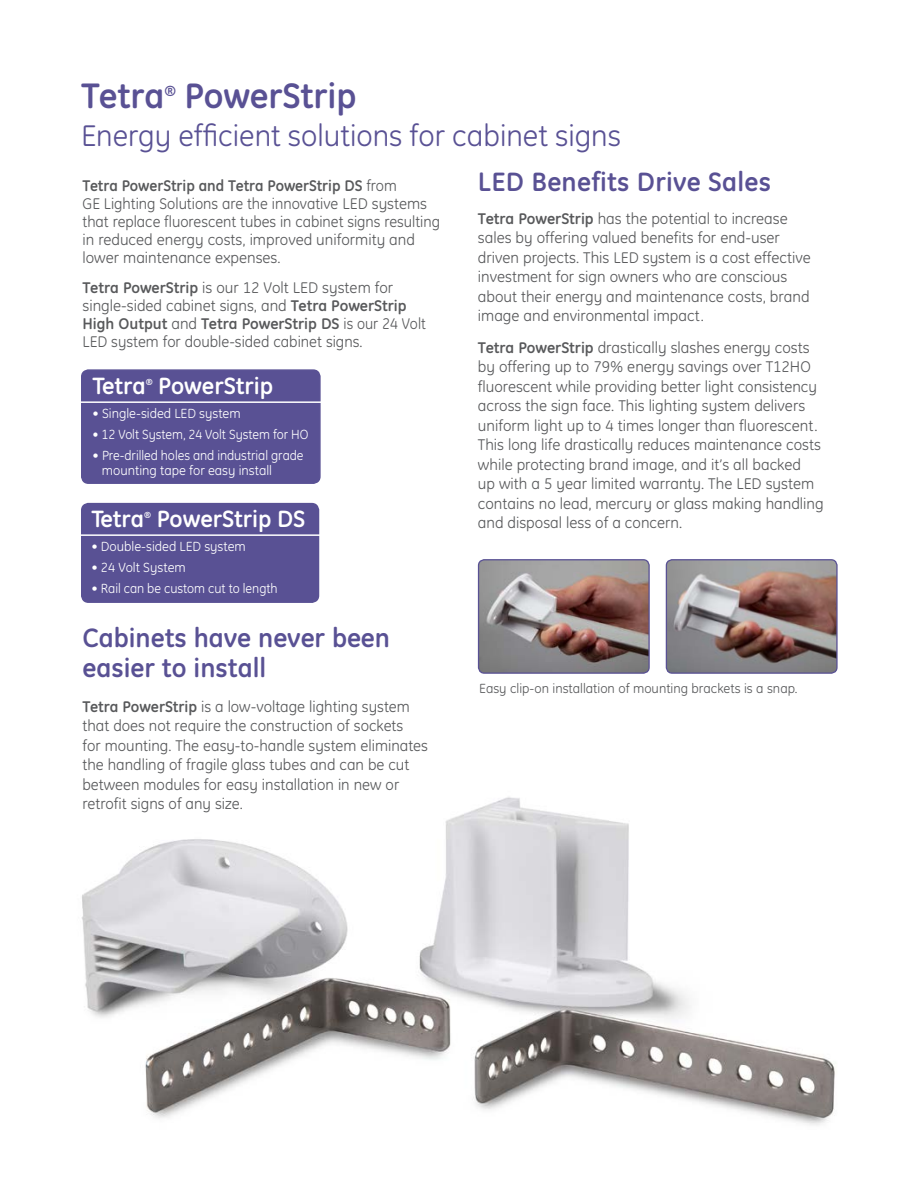
<style>
.page{position:relative;width:918px;height:1188px;background:#fff}
.page>*{position:absolute;margin:0;border:0;box-sizing:border-box;transform-origin:0 0}
.t1{font:700 36px "GE Inspira";color:#595194}
.t2{font:30.3px "GE Inspira";color:#595194}
.t3{font:700 27px/30px "GE Inspira";color:#595194}
.t4{font:700 24px "GE Inspira";color:#fff}
.t5{font:15.75px/19.5px "GE Inspira";color:#58595b}
.t6{font:700 15px "GE Inspira";color:#595194}
.t7{font:13.5px/15px "GE Inspira";color:#fff}
.t8{font:13.5px "GE Inspira";color:#58595b}
.t9{font:700 9px "GE Inspira";color:#fff}
.s1{font-weight:700}
</style>
<div class="page">
<img style="left:82px;top:797px;width:753px;height:328px">
<img style="left:479px;top:560px;width:169px;height:112px">
<div style="left:478px;top:559px;width:172px;height:115px;border:1px solid #595194;border-radius:6px"></div>
<img style="left:667px;top:560px;width:169px;height:112px">
<div style="left:666px;top:559px;width:172px;height:115px;border:1px solid #595194;border-radius:6px"></div>
<div style="left:82px;top:370px;width:238px;height:113px;background:#595194;border-radius:7px"></div>
<div style="left:81px;top:369px;width:240px;height:115px;border:2px solid #595194;border-radius:7px"></div>
<div style="left:82px;top:504px;width:236px;height:98px;background:#595194;border-radius:7px"></div>
<div style="left:81px;top:503px;width:238px;height:100px;border:2px solid #595194;border-radius:7px"></div>
<hr style="left:77px;top:401px;width:248px;height:2px;background:#fff">
<hr style="left:77px;top:534px;width:248px;height:2px;background:#fff">
<h1 class="t1" style="left:81px;top:73px;width:85px">Tetra</h1>
<p class="t6" style="left:164px;top:81px;width:13px">®</p>
<h1 class="t1" style="left:184px;top:73px;width:174px">PowerStrip</h1>
<h2 class="t2" style="left:81px;top:118px;width:542px">Energy efficient solutions for cabinet signs</h2>
<p class="t5" style="left:82px;top:177px;width:359px;line-height:18px"><span class="s1">Tetra PowerStrip and Tetra PowerStrip DS</span> from<br>GE Lighting Solutions are the innovative LED systems that replace fluorescent tubes in cabinet signs resulting in reduced energy costs, improved uniformity and lower maintenance expenses.</p>
<p class="t5" style="left:82px;top:279px;width:345px;line-height:18px"><span class="s1">Tetra PowerStrip</span> is our 12 Volt LED system for single-sided cabinet signs, and <span class="s1">Tetra PowerStrip High Output</span> and <span class="s1">Tetra PowerStrip DS</span> is our 24 Volt LED system for double-sided cabinet signs.</p>
<h3 class="t4" style="left:93px;top:370px;width:55px">Tetra</h3>
<p class="t9" style="left:146px;top:376px;width:8px">®</p>
<h3 class="t4" style="left:158px;top:370px;width:116px">PowerStrip</h3>
<p class="t7" style="left:93px;top:406px;width:150px">• Single-sided LED system</p>
<p class="t7" style="left:93px;top:427px;width:217px">• 12 Volt System, 24 Volt System for HO</p>
<p class="t7" style="left:102px;top:448px;width:203px;text-indent:-9px">• Pre-drilled holes and industrial grade mounting tape for easy install</p>
<h3 class="t4" style="left:91px;top:503px;width:54px">Tetra</h3>
<p class="t9" style="left:144px;top:509px;width:8px">®</p>
<h3 class="t4" style="left:157px;top:503px;width:150px">PowerStrip DS</h3>
<p class="t7" style="left:91px;top:539px;width:156px">• Double-sided LED system</p>
<p class="t7" style="left:91px;top:560px;width:96px">• 24 Volt System</p>
<p class="t7" style="left:91px;top:581px;width:188px">• Rail can be custom cut to length</p>
<h3 class="t3" style="left:82px;top:622px;width:309px">Cabinets have never been easier to install</h3>
<p class="t5" style="left:82px;top:696px;width:347px"><span class="s1">Tetra PowerStrip</span> is a low-voltage lighting system that does not require the construction of sockets<br>for mounting. The easy-to-handle system eliminates the handling of fragile glass tubes and can be cut between modules for easy installation in new or retrofit signs of any size.</p>
<h3 class="t3" style="left:478px;top:166px;width:295px">LED Benefits Drive Sales</h3>
<p class="t5" style="left:478px;top:209px;width:334px"><span class="s1">Tetra PowerStrip</span> has the potential to increase sales by offering valued benefits for end-user driven projects. This LED system is a cost effective investment for sign owners who are conscious about their energy and maintenance costs, brand image and environmental impact.</p>
<p class="t5" style="left:478px;top:338px;width:347px"><span class="s1">Tetra PowerStrip</span> drastically slashes energy costs by offering up to 79% energy savings over T12HO fluorescent while providing better light consistency across the sign face. This lighting system delivers uniform light up to 4 times longer than fluorescent.<br>This long life drastically reduces maintenance costs while protecting brand image, and it’s all backed<br>up with a 5 year limited warranty. The LED system contains no lead, mercury or glass making handling and disposal less of a concern.</p>
<p class="t8" style="left:479px;top:681px;width:320px">Easy clip-on installation of mounting brackets is a snap.</p>
</div>
